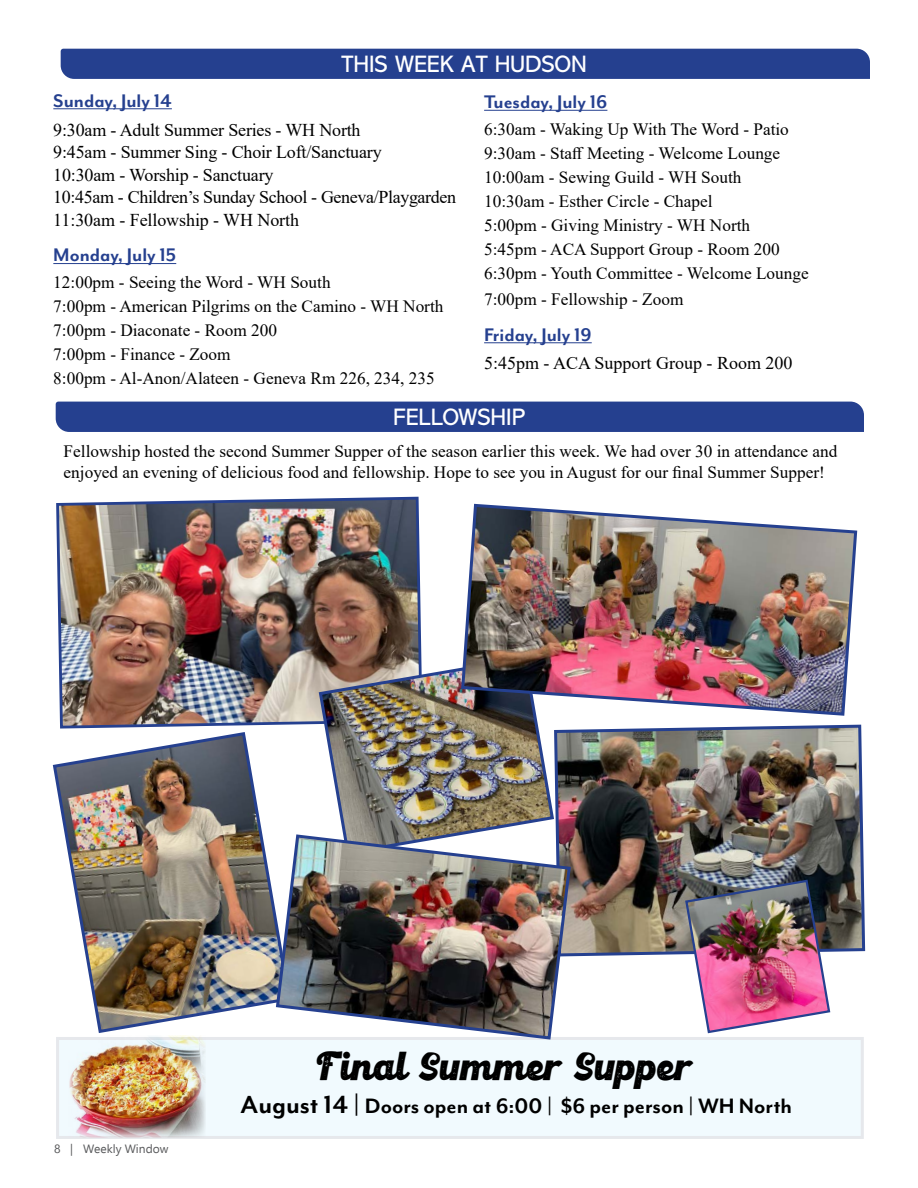
<style>
.page{position:relative;width:918px;height:1188px;background:#fff}
.page>*{position:absolute;margin:0;border:0;box-sizing:border-box;transform-origin:0 0}
.t1{font:39px "Retroking";letter-spacing:-.01em;color:#000}
.t2{font:700 24px "Mr Eaves Mod OT";color:#000}
.t3{font:24px "Abadi MT Pro";color:#fff}
.t4{font:700 21px "Mr Eaves Mod OT";color:#25408f}
.t5{font:18px/22.5px "Times New Roman";letter-spacing:-.01em;color:#000}
.t6{font:17.25px/24.2px "Times New Roman";color:#000}
.t7{font:12px "Ebrima";color:#58595b}
.s1{font-size:28.5px}
</style>
<div class="page">
<img style="left:556px;top:724px;width:310px;height:233px">
<img style="left:684px;top:878px;width:148px;height:156px">
<img style="left:52px;top:732px;width:222px;height:301px">
<div style="left:56px;top:402px;width:808px;height:30px;background:#25408f"></div>
<div style="left:58px;top:1038px;width:804px;height:99px;background:#f1fafe"></div>
<div style="left:56px;top:1037px;width:808px;height:102px;border:3px solid #e6e8ec"></div>
<img style="left:69px;top:1035px;width:136px;height:102px">
<div style="left:61px;top:49px;width:809px;height:30px;background:#25408f"></div>
<hr style="left:53px;top:108px;width:119px;height:1px;background:#25408f">
<hr style="left:53px;top:263px;width:123px;height:1px;background:#25408f">
<img style="left:56px;top:496px;width:366px;height:233px">
<img style="left:317px;top:655px;width:239px;height:178px">
<img style="left:460px;top:503px;width:398px;height:214px">
<hr style="left:484px;top:110px;width:123px;height:1px;background:#25408f">
<hr style="left:484px;top:342px;width:108px;height:1px;background:#25408f">
<img style="left:274px;top:833px;width:299px;height:208px">
<h2 class="t3" style="left:341px;top:51px;width:247px">THIS WEEK AT HUDSON</h2>
<p class="t4" style="left:53px;top:89px;width:120px">Sunday, July 14</p>
<p class="t5" style="left:53px;top:118px;width:404px">9:30am - Adult Summer Series - WH North<br>9:45am - Summer Sing - Choir Loft/Sanctuary<br>10:30am - Worship - Sanctuary<br>10:45am - Children’s Sunday School - Geneva/Playgarden 11:30am - Fellowship - WH North</p>
<p class="t4" style="left:53px;top:244px;width:124px">Monday, July 15</p>
<p class="t6" style="left:53px;top:270px;width:392px">12:00pm - Seeing the Word - WH South<br>7:00pm - American Pilgrims on the Camino - WH North 7:00pm - Diaconate - Room 200<br>7:00pm - Finance - Zoom<br>8:00pm - Al-Anon/Alateen - Geneva Rm 226, 234, 235</p>
<p class="t4" style="left:484px;top:91px;width:125px">Tuesday, July 16</p>
<p class="t6" style="left:484px;top:117px;width:326px">6:30am - Waking Up With The Word - Patio 9:30am - Staff Meeting - Welcome Lounge 10:00am - Sewing Guild - WH South<br>10:30am - Esther Circle - Chapel<br>5:00pm - Giving Ministry - WH North<br>5:45pm - ACA Support Group - Room 200<br>6:30pm - Youth Committee - Welcome Lounge 7:00pm - Fellowship - Zoom</p>
<p class="t4" style="left:484px;top:323px;width:109px">Friday, July 19</p>
<p class="t5" style="left:484px;top:351px;width:310px">5:45pm - ACA Support Group - Room 200</p>
<h2 class="t3" style="left:393px;top:404px;width:134px">FELLOWSHIP</h2>
<p class="t6" style="left:64px;top:441px;width:775px;line-height:21px">Fellowship hosted the second Summer Supper of the season earlier this week. We had over 30 in attendance and enjoyed an evening of delicious food and fellowship. Hope to see you in August for our final Summer Supper!</p>
<p class="t7" style="left:54px;top:1140px;width:116px">8 | Weekly Window</p>
<h1 class="t1" style="left:317px;top:1033px;width:378px">F inal Summer Supper</h1>
<h2 class="t2" style="left:241px;top:1093px;width:553px"><span class="s1">August 14 |</span> Doors open at 6:00 | $6 per person | WH North</h2>
</div>
